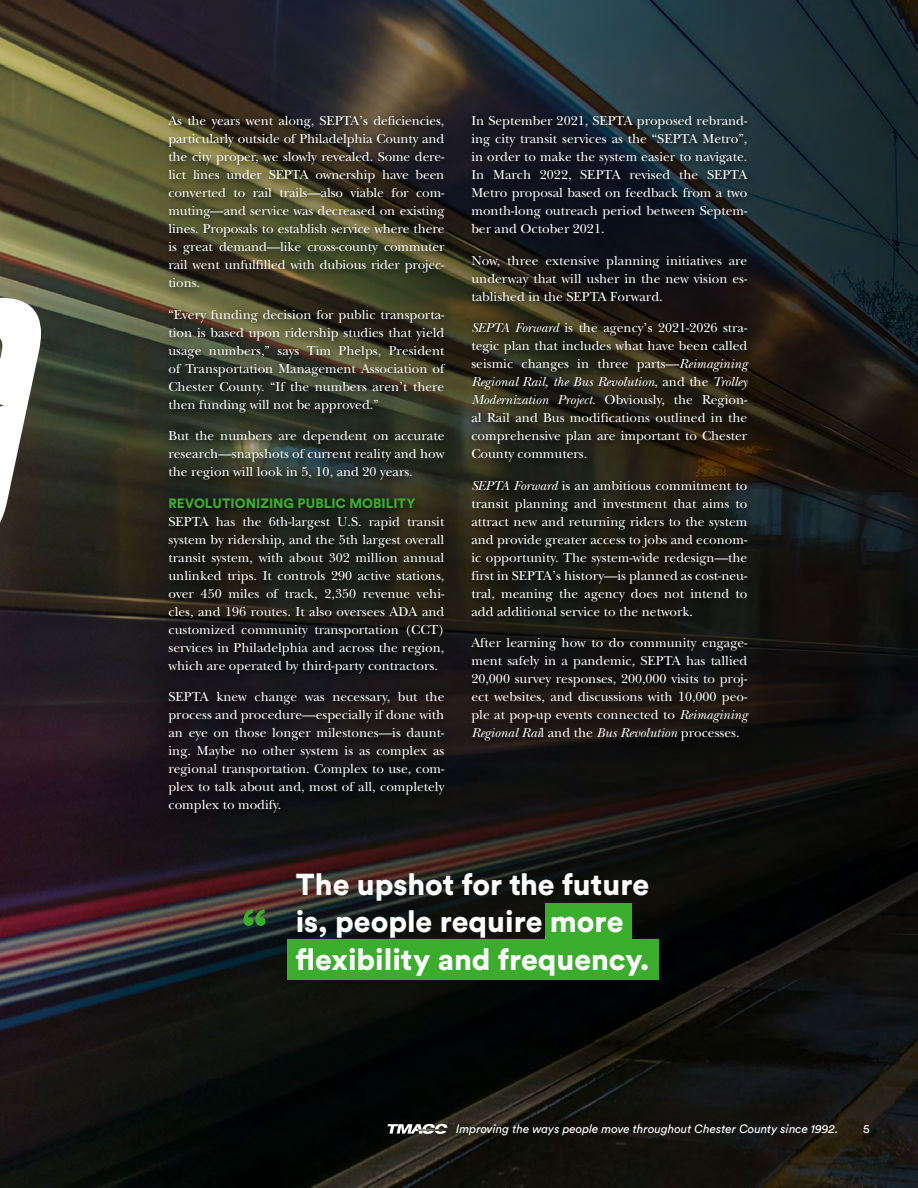
<style>
.page{position:relative;width:918px;height:1188px;background:#fff}
.page>*{position:absolute;margin:0;border:0;box-sizing:border-box;transform-origin:0 0}
.t1{font:900 56.7px "Circular Std";color:#3aad2c}
.t2{font:900 30px/37.5px "Circular Std";color:#fff}
.t3{font:13.5px/18px "New Baskerville";color:#fff;text-align:justify}
.t4{font:900 13.5px "Circular Std";color:#3aad2c}
.t5{font:italic 12px "Circular Std";color:#fff}
.t6{font:12px "Circular Std";color:#fff}
.s1{font-style:italic}
</style>
<div class="page">
<img style="left:0;top:0;width:918px;height:1188px">
<div style="left:164px;top:112px;width:594px;height:711px;background:#000;opacity:.8"></div>
<div style="left:545px;top:903px;width:87px;height:40px;background:#3aad2c"></div>
<div style="left:287px;top:940px;width:371px;height:40px;background:#3aad2c"></div>
<svg style="left:0;top:294px;width:41px;height:266px"></svg>
<svg style="left:387px;top:1124px;width:60px;height:10px"></svg>
<p class="t3" style="left:168px;top:112px;width:277px">As the years went along, SEPTA’s deficiencies, particularly outside of Philadelphia County and the city proper, we slowly revealed. Some dere&shy;lict lines under SEPTA ownership have been converted to rail trails—also viable for com&shy;muting—and service was decreased on existing lines. Proposals to establish service where there is great demand—like cross-county commuter rail went unfulfilled with dubious rider projec&shy;tions.</p>
<p class="t3" style="left:168px;top:305px;width:277px">“Every funding decision for public transporta&shy;tion is based upon ridership studies that yield usage numbers,” says Tim Phelps, President of Transportation Management Association of Chester County. “If the numbers aren’t there then funding will not be approved.”</p>
<p class="t3" style="left:168px;top:427px;width:277px">But the numbers are dependent on accurate research—snapshots of current reality and how the region will look in 5, 10, and 20 years.</p>
<p class="t4" style="left:168px;top:494px;width:249px">REVOLUTIONIZING PUBLIC MOBILITY</p>
<p class="t3" style="left:168px;top:512px;width:277px">SEPTA has the 6th-largest U.S. rapid transit system by ridership, and the 5th largest overall transit system, with about 302 million annual unlinked trips. It controls 290 active stations, over 450 miles of track, 2,350 revenue vehi&shy;cles, and 196 routes. It also oversees ADA and customized community transportation (CCT) services in Philadelphia and across the region, which are operated by third-party contractors.</p>
<p class="t3" style="left:168px;top:688px;width:277px">SEPTA knew change was necessary, but the process and procedure—especially if done with an eye on those longer milestones—is daunt&shy;ing. Maybe no other system is as complex as regional transportation. Complex to use, com&shy;plex to talk about and, most of all, completely complex to modify.</p>
<p class="t3" style="left:471px;top:112px;width:277px">In September 2021, SEPTA proposed rebrand&shy;ing city transit services as the “SEPTA Metro”, in order to make the system easier to navigate.<br>In March 2022, SEPTA revised the SEPTA Metro proposal based on feedback from a two month-long outreach period between Septem&shy;ber and October 2021.</p>
<p class="t3" style="left:471px;top:251px;width:277px">Now, three extensive planning initiatives are underway that will usher in the new vision es&shy;tablished in the SEPTA Forward.</p>
<p class="t3" style="left:471px;top:319px;width:277px"><span class="s1">SEPTA Forward</span> is the agency’s 2021-2026 stra&shy;tegic plan that includes what have been called seismic changes in three parts—<span class="s1">Reimagining Regional Rail, the Bus Revolution</span>, and the <span class="s1">Trolley Modernization Project</span>. Obviously, the Region&shy;al Rail and Bus modifications outlined in the comprehensive plan are important to Chester County commuters.</p>
<p class="t3" style="left:471px;top:476px;width:277px"><span class="s1">SEPTA Forward</span> is an ambitious commitment to transit planning and investment that aims to attract new and returning riders to the system and provide greater access to jobs and econom&shy;ic opportunity. The system-wide redesign—the first in SEPTA’s history—is planned as cost-neu&shy;tral, meaning the agency does not intend to add additional service to the network.</p>
<p class="t3" style="left:471px;top:634px;width:277px">After learning how to do community engage&shy;ment safely in a pandemic, SEPTA has tallied 20,000 survey responses, 200,000 visits to proj&shy;ect websites, and discussions with 10,000 peo&shy;ple at pop-up events connected to <span class="s1">Reimagining Regional Rai</span>l and the <span class="s1">Bus Revolution</span> processes.</p>
<h1 class="t1" style="left:242px;top:892px;width:27px">“</h1>
<h2 class="t2" style="left:296px;top:865px;width:356px">The upshot for the future is, people require more flexibility and frequency.</h2>
<p class="t5" style="left:456px;top:1121px;width:383px">Improving the ways people move throughout Chester County since 1992.</p>
<p class="t6" style="left:863px;top:1121px;width:8px">5</p>
</div>
